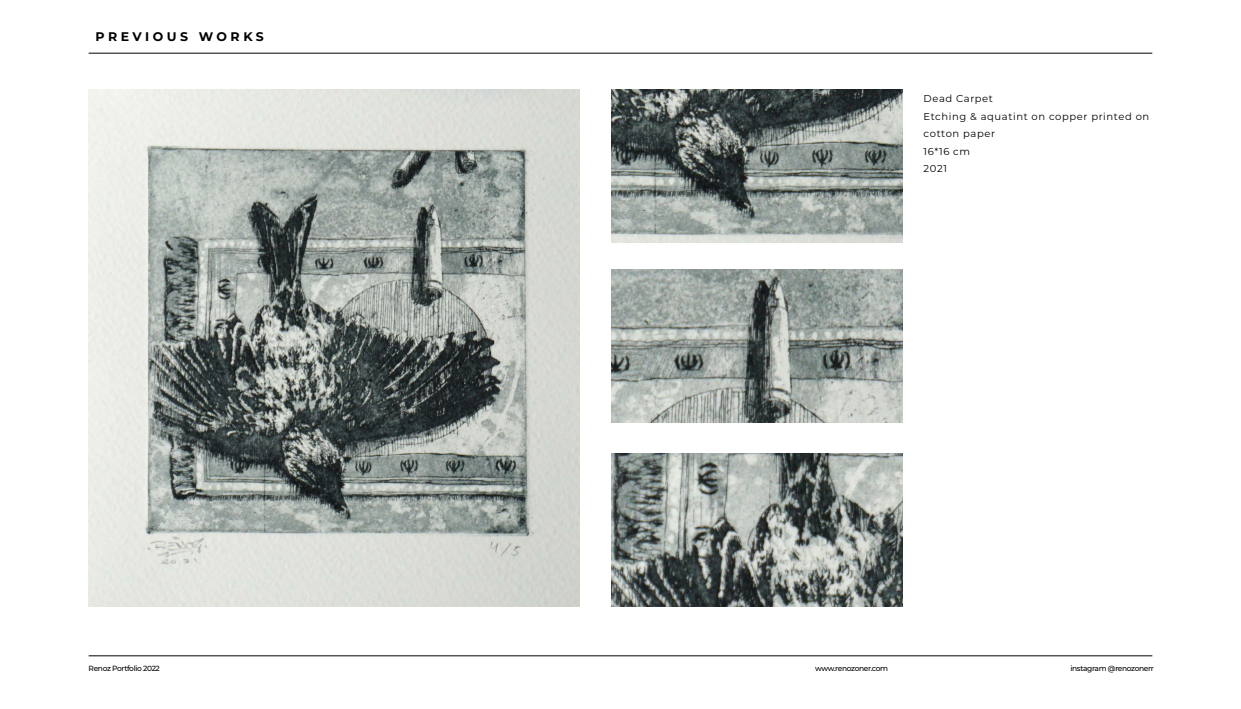
<style>
.page{position:relative;width:1241px;height:709px;background:#fff}
.page>*{position:absolute;margin:0;border:0;box-sizing:border-box;transform-origin:0 0}
.t1{font:700 12.5px "Montserrat";letter-spacing:.28em;color:#000}
.t2{font:10px/17.5px "Montserrat";letter-spacing:.06em;color:#000}
.t3{font:500 7.5px "Montserrat";letter-spacing:-.05em;color:#000}
</style>
<div class="page">
<hr style="left:89px;top:53px;width:1063px;height:1px;background:#000">
<hr style="left:89px;top:655px;width:1063px;height:1px;background:#000">
<img style="left:89px;top:90px;width:490px;height:516px">
<img style="left:611px;top:90px;width:291px;height:153px">
<img style="left:611px;top:269px;width:291px;height:153px">
<img style="left:611px;top:453px;width:291px;height:153px">
<p class="t1" style="left:96px;top:28px;width:170px">PREVIOUS WORKS</p>
<p class="t2" style="left:923px;top:90px;width:227px">Dead Carpet<br>Etching &amp; aquatint on copper printed on cotton paper<br>16*16 cm<br>2021</p>
<p class="t3" style="left:89px;top:663px;width:73px">Renoz Portfolio 2022</p>
<p class="t3" style="left:815px;top:663px;width:74px">www.renozoner.com</p>
<p class="t3" style="left:1070px;top:663px;width:85px">instagram @renozonerr</p>
</div>
